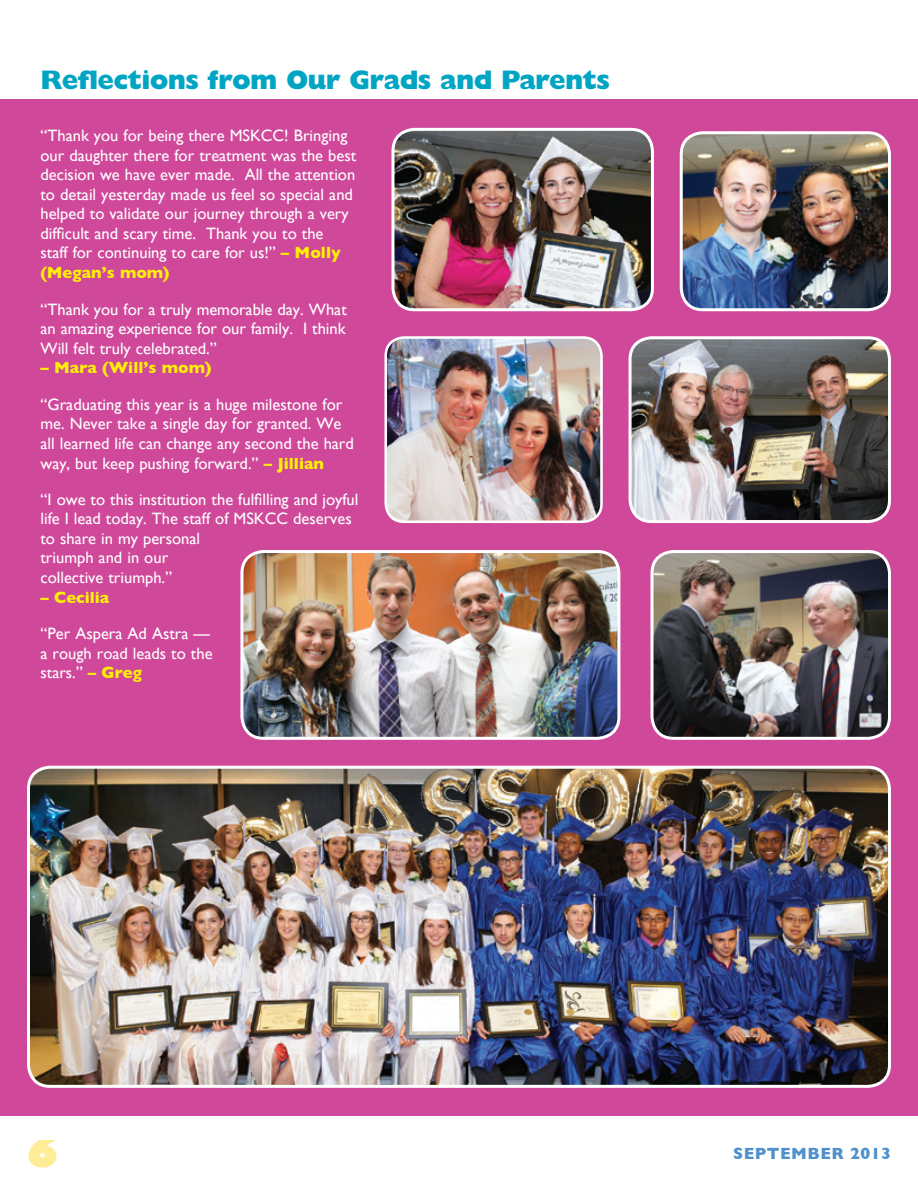
<style>
.page{position:relative;width:918px;height:1188px;background:#fff}
.page>*{position:absolute;margin:0;border:0;box-sizing:border-box;transform-origin:0 0}
.t1{font:800 36px "Gill Sans";color:#ffec96}
.t2{font:800 27px "Gill Sans";letter-spacing:-.025em;color:#00a5c3}
.body{font:16.5px/19.6px "Gill Sans";color:#fff}
.body-2{font:700 16.5px "Gill Sans";color:#fff101}
.t3{font:700 16.5px "Gill Sans";letter-spacing:.03em;color:#5090cc}
.s1{font-weight:700;color:#fff101}
</style>
<div class="page">
<div style="left:0;top:99px;width:918px;height:1017px;background:#d0489a"></div>
<img style="left:28px;top:767px;width:862px;height:319px">
<div style="left:27px;top:766px;width:864px;height:322px;border:3px solid #fff;border-radius:22px"></div>
<img style="left:681px;top:133px;width:209px;height:177px">
<div style="left:680px;top:131px;width:211px;height:180px;border:3px solid #fff;border-radius:22px"></div>
<img style="left:244px;top:552px;width:375px;height:186px">
<div style="left:240px;top:550px;width:380px;height:190px;border:3px solid #fff;border-radius:22px"></div>
<img style="left:395px;top:129px;width:257px;height:181px">
<div style="left:391px;top:128px;width:263px;height:183px;border:3px solid #fff;border-radius:22px"></div>
<img style="left:630px;top:338px;width:260px;height:184px">
<div style="left:629px;top:336px;width:262px;height:187px;border:3px solid #fff;border-radius:22px"></div>
<img style="left:652px;top:552px;width:238px;height:186px">
<div style="left:651px;top:550px;width:240px;height:190px;border:3px solid #fff;border-radius:22px"></div>
<img style="left:388px;top:340px;width:212px;height:180px">
<div style="left:384px;top:336px;width:219px;height:187px;border:3px solid #fff;border-radius:18px"></div>
<p class="t2" style="left:40px;top:64px;width:571px">Reflections from Our Grads and Parents</p>
<p class="body" style="left:40px;top:126px;width:317px">“Thank you for being there MSKCC! Bringing our daughter there for treatment was the best decision we have ever made. All the attention to detail yesterday made us feel so special and helped to validate our journey through a very difficult and scary time. Thank you to the<br>staff for continuing to care for us!” <span class="s1">– Molly (Megan’s mom)</span></p>
<p class="body" style="left:40px;top:299px;width:308px;text-align:justify">“Thank you for a truly memorable day. What an amazing experience for our family. I think Will felt truly celebrated.”</p>
<p class="body-2" style="left:40px;top:358px;width:172px">– Mara (Will’s mom)</p>
<p class="body" style="left:40px;top:394px;width:315px">“Graduating this year is a huge milestone for me. Never take a single day for granted. We all learned life can change any second the hard way, but keep pushing forward.” <span class="s1">– Jillian</span></p>
<p class="body" style="left:40px;top:489px;width:319px">“I owe to this institution the fulfilling and joyful life I lead today. The staff of MSKCC deserves to share in my personal<br>triumph and in our<br>collective triumph.”</p>
<p class="body-2" style="left:40px;top:587px;width:70px">– Cecilia</p>
<p class="body" style="left:40px;top:623px;width:174px">“Per Aspera Ad Astra — a rough road leads to the stars.” <span class="s1">– Greg</span></p>
<p class="t1" style="left:27px;top:1131px;width:32px">6</p>
<p class="t3" style="left:733px;top:1144px;width:159px">SEPTEMBER 2013</p>
</div>
